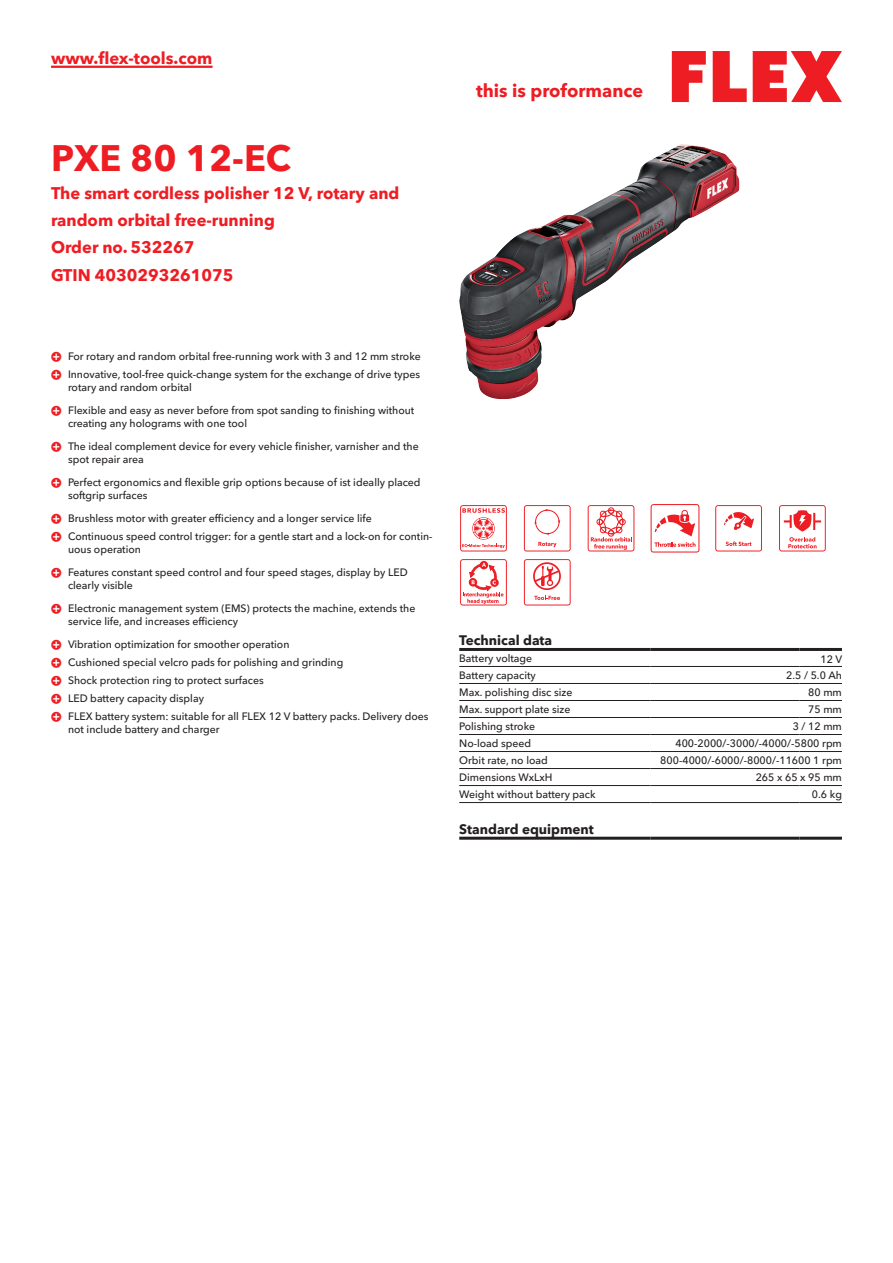
<style>
.page{position:relative;width:893px;height:1263px;background:#fff}
.page>*{position:absolute;margin:0;border:0;box-sizing:border-box;transform-origin:0 0}
.CB_AF_Product-name{font:700 36px "Avenir Next W1 G";color:#ee1d23}
.t1{font:700 18px "Avenir Next W1 G";color:#ee1d23}
.CB_AF_Product-short{font:700 16.5px/27px "Avenir Next W1 G";color:#ee1d23}
.CB_AF_Order-number{font:700 16.5px "Avenir Next W1 G";color:#ee1d23}
.CB_AF_Table-headline{font:700 13.5px "Avenir Next W1 G";color:#231f20}
.CB_AF_Table-specific{font:500 10.5px/12.6px "Avenir Next W1 G";color:#231f20}
</style>
<div class="page">
<svg style="left:672px;top:51px;width:34px;height:51px"></svg>
<svg style="left:713px;top:51px;width:34px;height:51px"></svg>
<svg style="left:753px;top:51px;width:89px;height:51px"></svg>
<hr style="left:51px;top:66px;width:162px;height:2px;background:#ee1d23">
<img style="left:459px;top:144px;width:222px;height:255px">
<hr style="left:459px;top:666px;width:192px;height:1px;background:#231f20">
<hr style="left:651px;top:666px;width:148px;height:1px;background:#231f20">
<hr style="left:799px;top:666px;width:43px;height:1px;background:#231f20">
<hr style="left:459px;top:683px;width:192px;height:1px;background:#231f20">
<hr style="left:651px;top:683px;width:148px;height:1px;background:#231f20">
<hr style="left:799px;top:683px;width:43px;height:1px;background:#231f20">
<hr style="left:459px;top:700px;width:192px;height:1px;background:#231f20">
<hr style="left:651px;top:700px;width:148px;height:1px;background:#231f20">
<hr style="left:799px;top:700px;width:43px;height:1px;background:#231f20">
<hr style="left:459px;top:717px;width:192px;height:1px;background:#231f20">
<hr style="left:651px;top:717px;width:148px;height:1px;background:#231f20">
<hr style="left:799px;top:717px;width:43px;height:1px;background:#231f20">
<hr style="left:459px;top:734px;width:192px;height:1px;background:#231f20">
<hr style="left:651px;top:734px;width:148px;height:1px;background:#231f20">
<hr style="left:799px;top:734px;width:43px;height:1px;background:#231f20">
<hr style="left:459px;top:751px;width:192px;height:1px;background:#231f20">
<hr style="left:651px;top:751px;width:148px;height:1px;background:#231f20">
<hr style="left:799px;top:751px;width:43px;height:1px;background:#231f20">
<hr style="left:459px;top:768px;width:192px;height:1px;background:#231f20">
<hr style="left:651px;top:768px;width:148px;height:1px;background:#231f20">
<hr style="left:799px;top:768px;width:43px;height:1px;background:#231f20">
<hr style="left:459px;top:785px;width:192px;height:1px;background:#231f20">
<hr style="left:651px;top:785px;width:148px;height:1px;background:#231f20">
<hr style="left:799px;top:785px;width:43px;height:1px;background:#231f20">
<hr style="left:459px;top:802px;width:192px;height:1px;background:#231f20">
<hr style="left:651px;top:802px;width:148px;height:1px;background:#231f20">
<hr style="left:799px;top:802px;width:43px;height:1px;background:#231f20">
<hr style="left:459px;top:648px;width:192px;height:3px;background:#231f20">
<hr style="left:651px;top:648px;width:148px;height:3px;background:#231f20">
<hr style="left:799px;top:648px;width:43px;height:3px;background:#231f20">
<hr style="left:459px;top:837px;width:192px;height:3px;background:#231f20">
<hr style="left:651px;top:837px;width:148px;height:3px;background:#231f20">
<hr style="left:799px;top:837px;width:43px;height:3px;background:#231f20">
<svg style="left:460px;top:505px;width:47px;height:46px"></svg>
<svg style="left:524px;top:505px;width:47px;height:46px"></svg>
<svg style="left:588px;top:505px;width:46px;height:46px"></svg>
<svg style="left:651px;top:504px;width:48px;height:48px"></svg>
<svg style="left:715px;top:505px;width:47px;height:46px"></svg>
<svg style="left:779px;top:505px;width:47px;height:46px"></svg>
<svg style="left:460px;top:559px;width:47px;height:46px"></svg>
<svg style="left:524px;top:559px;width:47px;height:46px"></svg>
<h3 class="CB_AF_Product-short" style="left:51px;top:43px;width:163px">www.flex-tools.com</h3>
<p class="CB_AF_Product-name" style="left:51px;top:130px;width:241px">PXE 80 12-EC</p>
<p class="CB_AF_Product-short" style="left:51px;top:178px;width:350px">The smart cordless polisher 12 V, rotary and random orbital free-running</p>
<p class="CB_AF_Order-number" style="left:51px;top:234px;width:145px">Order no. 532267</p>
<p class="CB_AF_Order-number" style="left:51px;top:262px;width:184px">GTIN 4030293261075</p>
<h2 class="t1" style="left:476px;top:77px;width:169px">this is proformance</h2>
<p class="CB_AF_Table-specific" style="left:68px;top:349px;width:354px">For rotary and random orbital free-running work with 3 and 12 mm stroke</p>
<p class="CB_AF_Table-specific" style="left:68px;top:367px;width:354px">Innovative, tool-free quick-change system for the exchange of drive types rotary and random orbital</p>
<p class="CB_AF_Table-specific" style="left:68px;top:403px;width:348px">Flexible and easy as never before from spot sanding to finishing without creating any holograms with one tool</p>
<p class="CB_AF_Table-specific" style="left:68px;top:439px;width:352px">The ideal complement device for every vehicle finisher, varnisher and the spot repair area</p>
<p class="CB_AF_Table-specific" style="left:68px;top:475px;width:354px">Perfect ergonomics and flexible grip options because of ist ideally placed softgrip surfaces</p>
<p class="CB_AF_Table-specific" style="left:68px;top:511px;width:305px">Brushless motor with greater efficiency and a longer service life</p>
<p class="CB_AF_Table-specific" style="left:68px;top:529px;width:366px">Continuous speed control trigger: for a gentle start and a lock-on for contin&shy;uous operation</p>
<p class="CB_AF_Table-specific" style="left:68px;top:565px;width:341px">Features constant speed control and four speed stages, display by LED clearly visible</p>
<p class="CB_AF_Table-specific" style="left:68px;top:601px;width:349px">Electronic management system (EMS) protects the machine, extends the service life, and increases efficiency</p>
<p class="CB_AF_Table-specific" style="left:68px;top:637px;width:223px">Vibration optimization for smoother operation</p>
<p class="CB_AF_Table-specific" style="left:68px;top:655px;width:277px">Cushioned special velcro pads for polishing and grinding</p>
<p class="CB_AF_Table-specific" style="left:68px;top:673px;width:197px">Shock protection ring to protect surfaces</p>
<p class="CB_AF_Table-specific" style="left:68px;top:691px;width:137px">LED battery capacity display</p>
<p class="CB_AF_Table-specific" style="left:68px;top:709px;width:362px">FLEX battery system: suitable for all FLEX 12 V battery packs. Delivery does not include battery and charger</p>
<p class="CB_AF_Table-headline" style="left:459px;top:630px;width:94px">Technical data</p>
<p class="CB_AF_Table-specific" style="left:459px;top:651px;width:75px">Battery voltage</p>
<p class="CB_AF_Table-specific" style="left:820px;top:652px;width:23px">12 V</p>
<p class="CB_AF_Table-specific" style="left:459px;top:668px;width:78px">Battery capacity</p>
<p class="CB_AF_Table-specific" style="left:786px;top:668px;width:57px">2.5 / 5.0 Ah</p>
<p class="CB_AF_Table-specific" style="left:459px;top:685px;width:115px">Max. polishing disc size</p>
<p class="CB_AF_Table-specific" style="left:808px;top:685px;width:35px">80 mm</p>
<p class="CB_AF_Table-specific" style="left:459px;top:702px;width:113px">Max. support plate size</p>
<p class="CB_AF_Table-specific" style="left:808px;top:702px;width:35px">75 mm</p>
<p class="CB_AF_Table-specific" style="left:459px;top:719px;width:77px">Polishing stroke</p>
<p class="CB_AF_Table-specific" style="left:793px;top:719px;width:51px">3 / 12 mm</p>
<p class="CB_AF_Table-specific" style="left:459px;top:736px;width:74px">No-load speed</p>
<p class="CB_AF_Table-specific" style="left:675px;top:736px;width:168px">400-2000/-3000/-4000/-5800 rpm</p>
<p class="CB_AF_Table-specific" style="left:459px;top:753px;width:90px">Orbit rate, no load</p>
<p class="CB_AF_Table-specific" style="left:660px;top:753px;width:183px">800-4000/-6000/-8000/-11600 1 rpm</p>
<p class="CB_AF_Table-specific" style="left:459px;top:770px;width:95px">Dimensions WxLxH</p>
<p class="CB_AF_Table-specific" style="left:756px;top:770px;width:88px">265 x 65 x 95 mm</p>
<p class="CB_AF_Table-specific" style="left:459px;top:787px;width:138px">Weight without battery pack</p>
<p class="CB_AF_Table-specific" style="left:812px;top:787px;width:32px">0.6 kg</p>
<p class="CB_AF_Table-headline" style="left:459px;top:818px;width:136px">Standard equipment</p>
</div>
